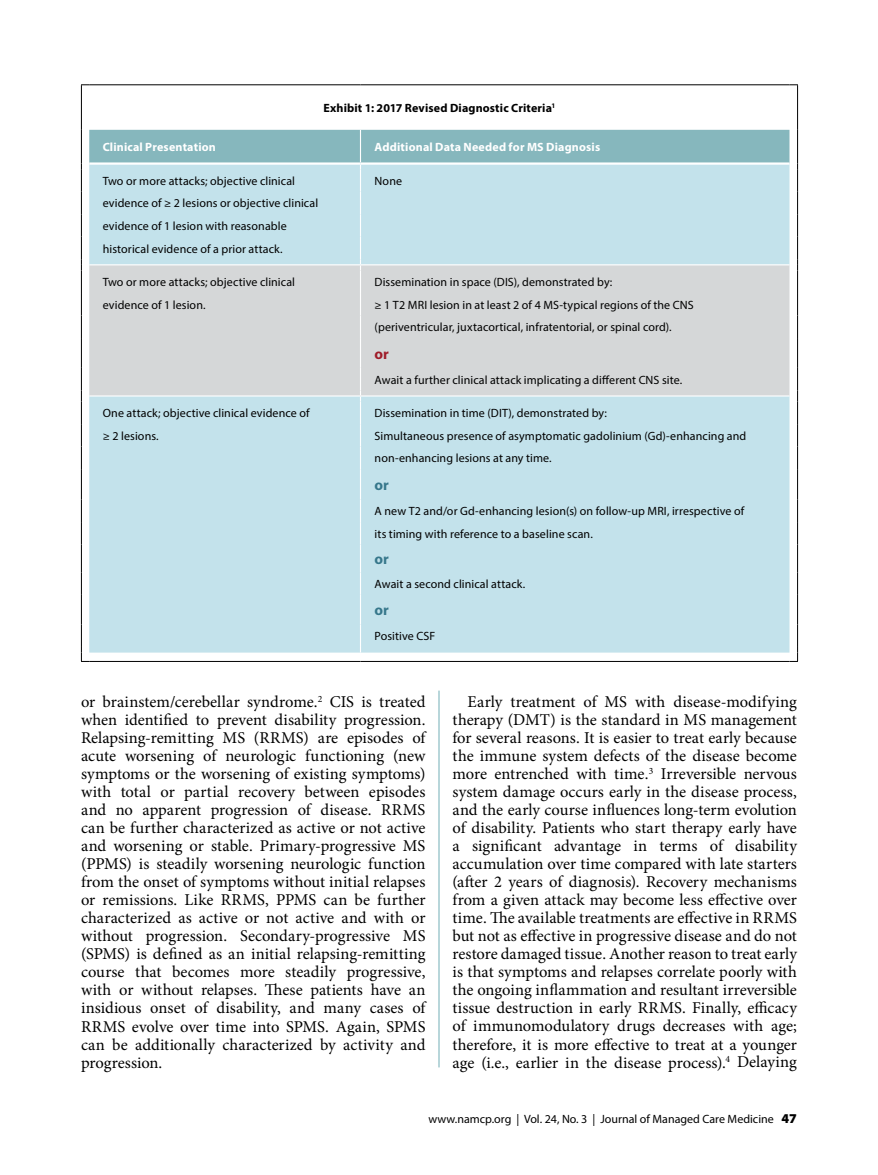
<style>
.page{position:relative;width:878px;height:1175px;background:#fff}
.page>*{position:absolute;margin:0;border:0;box-sizing:border-box;transform-origin:0 0}
.t1{font:16.5px/18px "Minion Pro";color:#000;text-align:justify}
.t2{font:700 15px "Myriad Pro";color:#36778b}
.t3{font:700 15px "Myriad Pro";color:#9f1c29}
.t4{font:12px/22.5px "Myriad Pro";letter-spacing:.005em;color:#000}
.t5{font:700 12px "Myriad Pro";letter-spacing:.015em;color:#fff}
.t6{font:700 12px "Myriad Pro";letter-spacing:.015em;color:#000}
.s1{font-weight:900;font-size:13.5px}
</style>
<div class="page">
<hr style="left:438px;top:690px;width:1px;height:377px;background:#73afb7">
<div style="left:89px;top:396px;width:700px;height:256px;background:#c3e2eb"></div>
<div style="left:89px;top:338px;width:700px;height:57px;background:#d5d7d8"></div>
<hr style="left:81px;top:85px;width:1px;height:45px;background:#000">
<hr style="left:89px;top:84px;width:271px;height:1px;background:#000">
<hr style="left:360px;top:84px;width:429px;height:1px;background:#000">
<hr style="left:797px;top:85px;width:1px;height:45px;background:#000">
<hr style="left:81px;top:130px;width:1px;height:34px;background:#000">
<hr style="left:797px;top:130px;width:1px;height:34px;background:#000">
<svg style="left:81px;top:164px;width:1px;height:174px"></svg>
<svg style="left:797px;top:164px;width:1px;height:174px"></svg>
<hr style="left:81px;top:338px;width:1px;height:30px;background:#000">
<hr style="left:797px;top:338px;width:1px;height:30px;background:#000">
<svg style="left:81px;top:368px;width:1px;height:101px"></svg>
<svg style="left:797px;top:368px;width:1px;height:101px"></svg>
<hr style="left:81px;top:469px;width:1px;height:30px;background:#000">
<hr style="left:797px;top:469px;width:1px;height:30px;background:#000">
<svg style="left:81px;top:499px;width:8px;height:163px"></svg>
<hr style="left:89px;top:661px;width:271px;height:1px;background:#000">
<hr style="left:360px;top:661px;width:429px;height:1px;background:#000">
<svg style="left:789px;top:499px;width:9px;height:163px"></svg>
<svg style="left:89px;top:130px;width:700px;height:208px;background:#c0d7dd"></svg>
<hr style="left:360px;top:338px;width:1px;height:30px;background:#fff">
<svg style="left:360px;top:368px;width:1px;height:101px"></svg>
<hr style="left:360px;top:469px;width:1px;height:30px;background:#fff">
<svg style="left:360px;top:499px;width:1px;height:153px"></svg>
<p class="t6" style="left:323px;top:100px;width:233px">Exhibit 1: 2017 Revised Diagnostic Criteria<sup>1</sup></p>
<p class="t5" style="left:103px;top:139px;width:115px">Clinical Presentation</p>
<p class="t5" style="left:374px;top:139px;width:227px">Additional Data Needed for MS Diagnosis</p>
<p class="t4" style="left:103px;top:169px;width:194px">Two or more attacks; objective clinical</p>
<p class="t4" style="left:374px;top:169px;width:29px">None</p>
<p class="t4" style="left:103px;top:192px;width:217px">evidence of ≥ 2 lesions or objective clinical evidence of 1 lesion with reasonable historical evidence of a prior attack.</p>
<p class="t4" style="left:103px;top:271px;width:194px">Two or more attacks; objective clinical</p>
<p class="t4" style="left:374px;top:271px;width:239px">Dissemination in space (DIS), demonstrated by:</p>
<p class="t4" style="left:103px;top:293px;width:104px">evidence of 1 lesion.</p>
<p class="t4" style="left:374px;top:293px;width:320px">≥ 1 T2 MRI lesion in at least 2 of 4 MS-typical regions of the CNS (periventricular, juxtacortical, infratentorial, or spinal cord).</p>
<p class="t3" style="left:374px;top:344px;width:16px">or</p>
<p class="t4" style="left:374px;top:368px;width:309px">Await a further clinical attack implicating a different CNS site.</p>
<p class="t4" style="left:103px;top:402px;width:208px">One attack; objective clinical evidence of</p>
<p class="t4" style="left:374px;top:402px;width:234px">Dissemination in time (DIT), demonstrated by:</p>
<p class="t4" style="left:103px;top:424px;width:57px">≥ 2 lesions.</p>
<p class="t4" style="left:374px;top:424px;width:373px">Simultaneous presence of asymptomatic gadolinium (Gd)-enhancing and non-enhancing lesions at any time.</p>
<p class="t2" style="left:374px;top:475px;width:16px">or</p>
<p class="t4" style="left:374px;top:500px;width:371px">A new T2 and/or Gd-enhancing lesion(s) on follow-up MRI, irrespective of its timing with reference to a baseline scan.</p>
<p class="t2" style="left:374px;top:549px;width:16px">or</p>
<p class="t4" style="left:374px;top:572px;width:152px">Await a second clinical attack.</p>
<p class="t2" style="left:374px;top:600px;width:16px">or</p>
<p class="t4" style="left:374px;top:624px;width:62px">Positive CSF</p>
<p class="t1" style="left:81px;top:693px;width:346px">or brainstem/cerebellar syndrome.<sup>2</sup> CIS is treated when identified to prevent disability progression.<br>Relapsing-remitting MS (RRMS) are episodes of acute worsening of neurologic functioning (new symptoms or the worsening of existing symptoms) with total or partial recovery between episodes and no apparent progression of disease. RRMS can be further characterized as active or not active and worsening or stable. Primary-progressive MS (PPMS) is steadily worsening neurologic function from the onset of symptoms without initial relapses or remissions. Like RRMS, PPMS can be further characterized as active or not active and with or without progression. Secondary-progressive MS (SPMS) is defined as an initial relapsing-remitting course that becomes more steadily progressive, with or without relapses. These patients have an insidious onset of disability, and many cases of RRMS evolve over time into SPMS. Again, SPMS can be additionally characterized by activity and progression.</p>
<p class="t1" style="left:452px;top:693px;width:346px;text-indent:15px">Early treatment of MS with disease-modifying therapy (DMT) is the standard in MS management for several reasons. It is easier to treat early because the immune system defects of the disease become more entrenched with time.<sup>3</sup> Irreversible nervous system damage occurs early in the disease process, and the early course influences long-term evolution of disability. Patients who start therapy early have a significant advantage in terms of disability accumulation over time compared with late starters (after 2 years of diagnosis). Recovery mechanisms from a given attack may become less effective over time. The available treatments are effective in RRMS but not as effective in progressive disease and do not restore damaged tissue. Another reason to treat early is that symptoms and relapses correlate poorly with the ongoing inflammation and resultant irreversible tissue destruction in early RRMS. Finally, efficacy of immunomodulatory drugs decreases with age; therefore, it is more effective to treat at a younger age (i.e., earlier in the disease process).<sup>4</sup> Delaying</p>
<p class="t4" style="left:428px;top:1107px;width:370px">www.namcp.org | Vol. 24, No. 3 | Journal of Managed Care Medicine <span class="s1">47</span></p>
</div>
